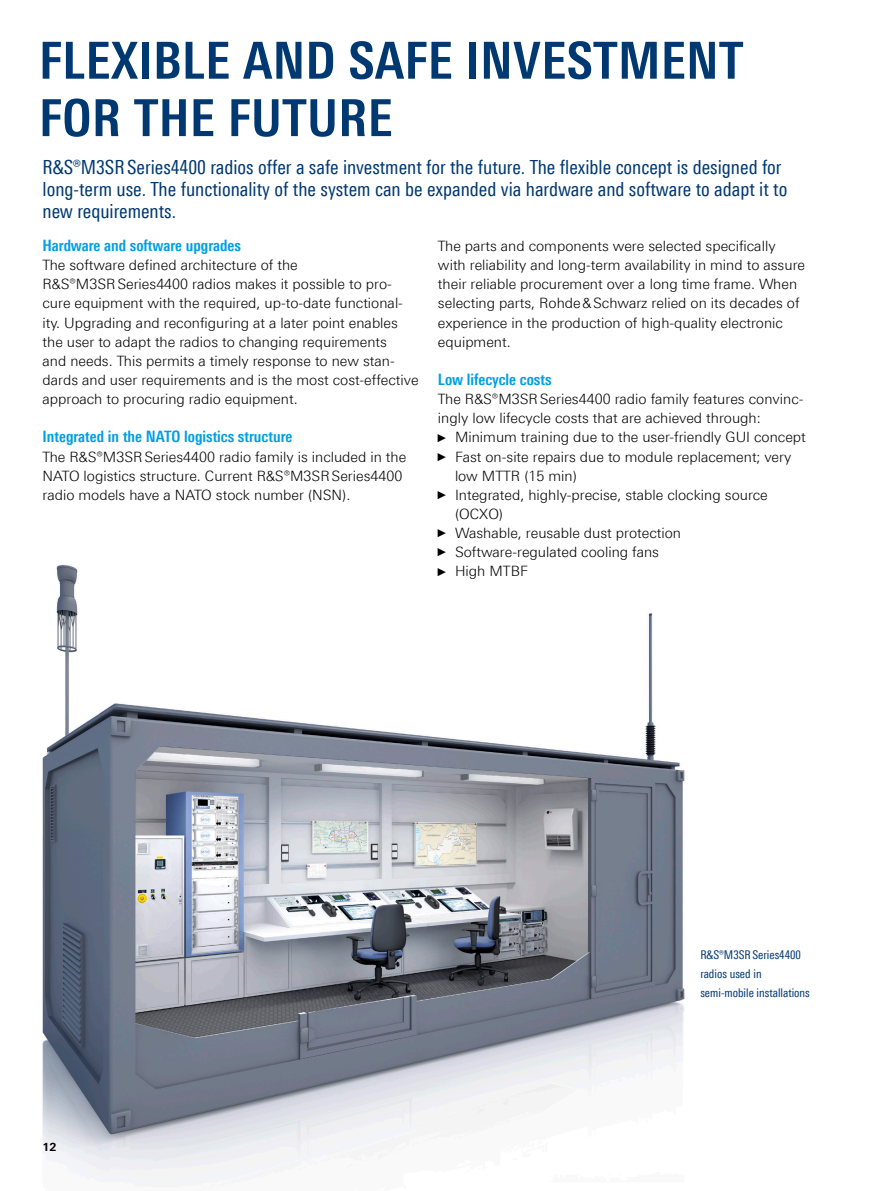
<style>
.page{position:relative;width:893px;height:1191px;background:#fff}
.page>*{position:absolute;margin:0;border:0;box-sizing:border-box;transform-origin:0 0}
.Seiten_Headline_34Pt{font:700 51px/57.4px "Linotype Univers 620 Cn";letter-spacing:.01em;color:#003872}
.Teaser{font:19.5px/22px "Linotype Univers 420 Cn";color:#003872}
.Absatzfett_cyan{font:700 15.75px "Linotype Univers 620 Cn";color:#009ee3}
.Haupttext_ohne_Absta{font:300 14.25px/19.2px "Linotype Univers 330";color:#000}
.Haupttext{font:300 14.25px/19.2px "Linotype Univers 330";color:#000}
.Bildunterschrift{font:12px/19.2px "Linotype Univers 420 Cn";color:#003872}
.t1{font:700 11.25px "Linotype Univers 630";color:#000}
.s1{font-family:"Arial Narrow";font-weight:400;font-size:11.4px}
</style>
<div class="page">
<img style="left:42px;top:564px;width:643px;height:623px">
<p class="Seiten_Headline_34Pt" style="left:39px;top:31px;width:706px">FLEXIBLE AND SAFE INVESTMENT<br>FOR THE FUTURE</p>
<p class="Teaser" style="left:43px;top:156px;width:746px">R&amp;S®M3SRSeries4400 radios offer a safe investment for the future. The flexible concept is designed for long-term use. The functionality of the system can be expanded via hardware and software to adapt it to new requirements.</p>
<p class="Absatzfett_cyan" style="left:43px;top:236px;width:200px">Hardware and software upgrades</p>
<p class="Haupttext_ohne_Absta" style="left:43px;top:255px;width:378px">The software defined architecture of the<br>R&amp;S®M3SR -Series4400 radios makes it possible to pro&shy;cure equipment with the required, up-to-date functional&shy;ity. Upgrading and reconfiguring at a later point enables the user to adapt the radios to changing requirements<br>and needs. This permits a timely response to new stan&shy;dards and user requirements and is the most cost-effective approach to procuring radio equipment.</p>
<p class="Absatzfett_cyan" style="left:43px;top:427px;width:251px">Integrated in the NATO logistics structure</p>
<p class="Haupttext_ohne_Absta" style="left:43px;top:447px;width:365px">The R&amp;S®M3SR -Series4400 radio family is included in the<br>NATO logistics structure. Current R&amp;S®M3SR -Series4400 radio models have a NATO stock number (NSN).</p>
<p class="Haupttext" style="left:438px;top:236px;width:369px">The parts and components were selected specifically with reliability and long-term availability in mind to assure their reliable procurement over a long time frame. When selecting parts, Rohde&amp;Schwarz relied on its decades of experience in the production of high-quality electronic equipment.</p>
<p class="Absatzfett_cyan" style="left:438px;top:370px;width:115px">Low lifecycle costs</p>
<p class="Haupttext_ohne_Absta" style="left:438px;top:389px;width:367px">The R&amp;S®M3SR -Series4400 radio family features convinc&shy;ingly low lifecycle costs that are achieved through:</p>
<p class="Haupttext_ohne_Absta" style="left:438px;top:427px;width:369px"><span class="s1">►</span> Minimum training due to the user-friendly GUI concept</p>
<p class="Haupttext_ohne_Absta" style="left:455px;top:447px;width:338px;text-indent:-17px"><span class="s1">►</span> Fast on-site repairs due to module replacement; very low MTTR (15 min)</p>
<p class="Haupttext_ohne_Absta" style="left:455px;top:485px;width:314px;text-indent:-17px"><span class="s1">►</span> Integrated, highly-precise, stable clocking source (OCXO)</p>
<p class="Haupttext_ohne_Absta" style="left:438px;top:523px;width:245px"><span class="s1">►</span> Washable, reusable dust protection</p>
<p class="Haupttext_ohne_Absta" style="left:438px;top:542px;width:223px"><span class="s1">►</span> Software-regulated cooling fans</p>
<p class="Haupttext_ohne_Absta" style="left:438px;top:561px;width:91px"><span class="s1">►</span> High MTBF</p>
<p class="t1" style="left:43px;top:1139px;width:16px">12</p>
<p class="Bildunterschrift" style="left:700px;top:945px;width:111px">R&amp;S®M3SRSeries4400 radios used in semi-mobile installations</p>
</div>
